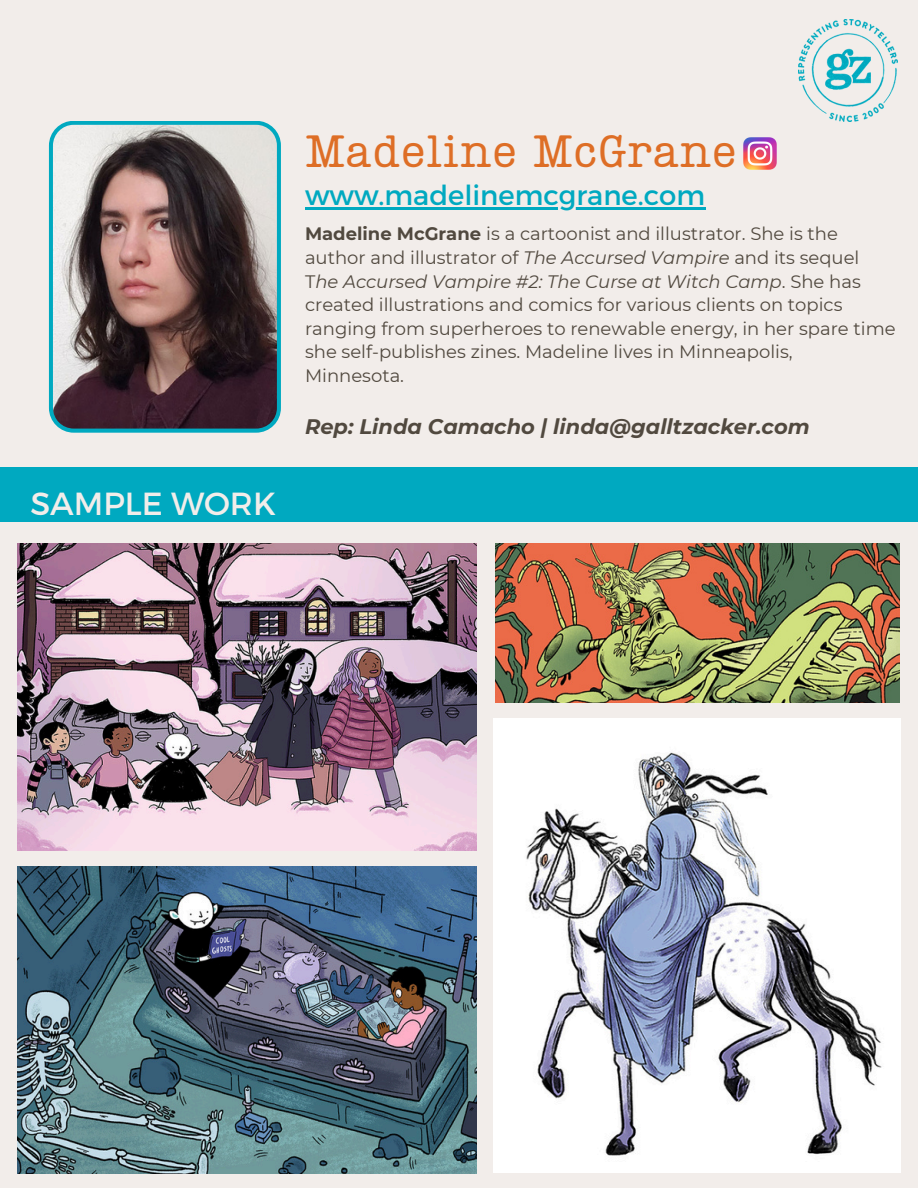
<style>
.page{position:relative;width:918px;height:1188px;background:#f2edea}
.page>*{position:absolute;margin:0;border:0;box-sizing:border-box;transform-origin:0 0}
.t1{font:45.6px "Lumios TW New";color:#de6e26}
.t2{font:31.95px "Montserrat";color:#f2edea}
.t3{font:27.45px "Montserrat";color:#00a9c0}
.t4{font:italic 700 21px "Montserrat";color:#51493f}
.t5{font:18px/23.7px "Montserrat";color:#51493f}
.s1{font-weight:700}
.s2{font-style:italic}
</style>
<div class="page">
<svg style="left:49px;top:121px;width:232px;height:311px"></svg>
<img style="left:17px;top:866px;width:459px;height:307px">
<img style="left:493px;top:718px;width:407px;height:455px">
<img style="left:17px;top:544px;width:459px;height:307px">
<img style="left:798px;top:20px;width:99px;height:101px">
<img style="left:743px;top:137px;width:33px;height:33px">
<div style="left:0;top:467px;width:918px;height:55px;background:#00a9c0"></div>
<img style="left:495px;top:544px;width:404px;height:158px">
<hr style="left:305px;top:207px;width:400px;height:2px;background:#00a9c0">
<p class="t2" style="left:30px;top:483px;width:247px">SAMPLE WORK</p>
<p class="t1" style="left:305px;top:120px;width:433px">Madeline McGrane</p>
<h2 class="t3" style="left:305px;top:177px;width:402px">www.madelinemcgrane.com</h2>
<p class="t5" style="left:305px;top:222px;width:592px"><span class="s1">Madeline McGrane</span> is a cartoonist and illustrator. She is the author and illustrator of <span class="s2">The Accursed Vampire</span> and its sequel T<span class="s2">he Accursed Vampire #2: The Curse at Witch Camp</span>. She has created illustrations and comics for various clients on topics ranging from superheroes to renewable energy, in her spare time she self-publishes zines. Madeline lives in Minneapolis, Minnesota.</p>
<p class="t4" style="left:305px;top:413px;width:506px">Rep: Linda Camacho | linda@galltzacker.com</p>
</div>
